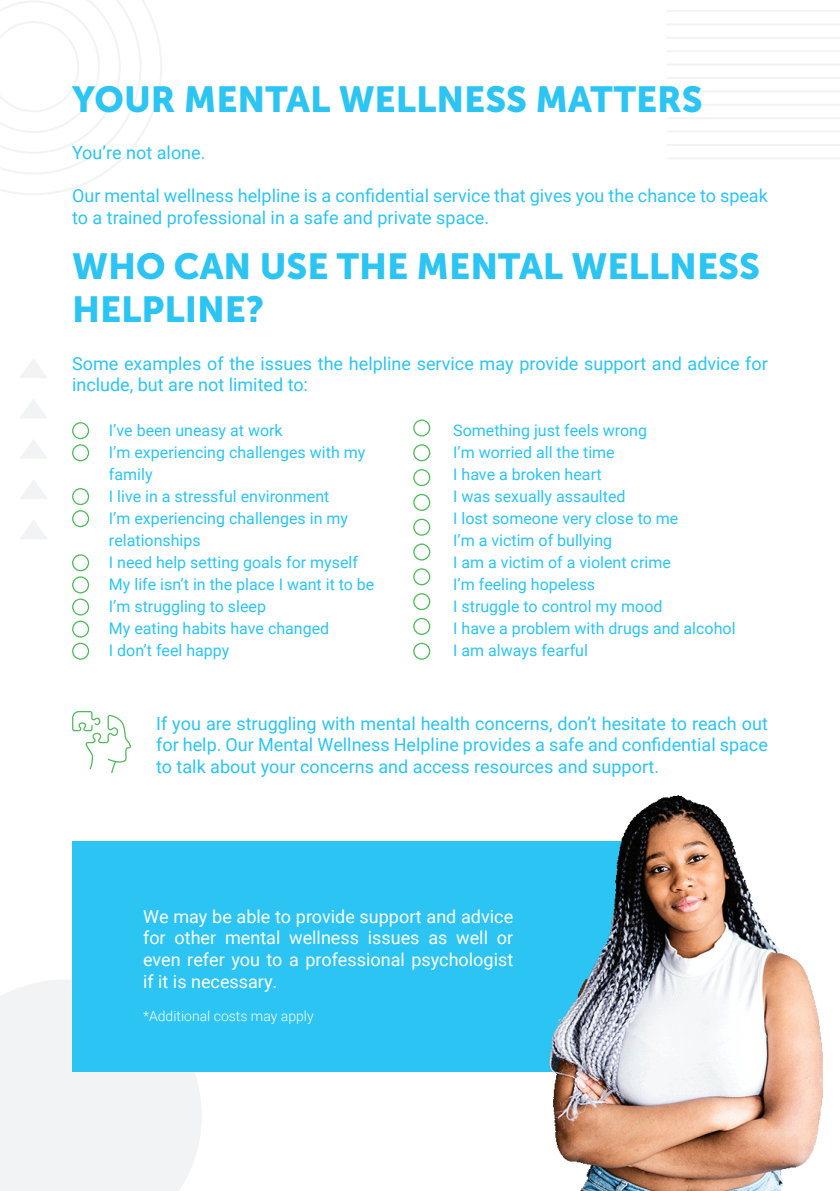
<style>
.page{position:relative;width:840px;height:1191px;background:#fff}
.page>*{position:absolute;margin:0;border:0;box-sizing:border-box;transform-origin:0 0}
.t1{font:36px/43.2px "Museo Sans 900";color:#2bc4f3}
.t2{font:18px/21.6px "Roboto";color:#2bc4f3}
.t3{font:18px/21.6px "Roboto";color:#fff;text-align:justify}
.t4{font:16px/22px "Roboto";color:#2bc4f3}
.t5{font:300 14px "Roboto";color:#fff}
</style>
<div class="page">
<div style="left:0;top:980px;width:202px;height:211px;background:#f2f3f4"></div>
<div style="left:72px;top:841px;width:611px;height:230px;background:#2bc4f3"></div>
<hr style="left:666px;top:157px;width:173px;height:2px;background:#f2f3f4">
<hr style="left:666px;top:144px;width:173px;height:2px;background:#f2f3f4">
<hr style="left:666px;top:131px;width:173px;height:2px;background:#f2f3f4">
<hr style="left:666px;top:117px;width:173px;height:2px;background:#f2f3f4">
<hr style="left:666px;top:104px;width:173px;height:2px;background:#f2f3f4">
<hr style="left:666px;top:90px;width:173px;height:2px;background:#f2f3f4">
<hr style="left:666px;top:77px;width:173px;height:2px;background:#f2f3f4">
<hr style="left:666px;top:64px;width:173px;height:2px;background:#f2f3f4">
<hr style="left:666px;top:50px;width:173px;height:2px;background:#f2f3f4">
<hr style="left:666px;top:37px;width:173px;height:2px;background:#f2f3f4">
<hr style="left:666px;top:23px;width:173px;height:2px;background:#f2f3f4">
<hr style="left:666px;top:10px;width:173px;height:2px;background:#f2f3f4">
<svg style="left:0;top:0;width:162px;height:195px"></svg>
<svg style="left:72px;top:711px;width:59px;height:62px"></svg>
<svg style="left:20px;top:520px;width:27px;height:19px"></svg>
<svg style="left:20px;top:480px;width:27px;height:19px"></svg>
<svg style="left:20px;top:440px;width:27px;height:18px"></svg>
<svg style="left:20px;top:399px;width:27px;height:19px"></svg>
<svg style="left:20px;top:359px;width:27px;height:19px"></svg>
<img style="left:531px;top:795px;width:292px;height:396px">
<img style="left:531px;top:841px;width:152px;height:230px">
<div style="left:413px;top:419px;width:17px;height:17px;border:1px solid #51ba5d;border-radius:50%"></div>
<div style="left:413px;top:494px;width:17px;height:17px;border:1px solid #51ba5d;border-radius:50%"></div>
<div style="left:72px;top:576px;width:17px;height:17px;border:1px solid #51ba5d;border-radius:50%"></div>
<div style="left:72px;top:510px;width:17px;height:17px;border:1px solid #51ba5d;border-radius:50%"></div>
<div style="left:72px;top:444px;width:17px;height:17px;border:1px solid #51ba5d;border-radius:50%"></div>
<div style="left:413px;top:568px;width:17px;height:17px;border:1px solid #51ba5d;border-radius:50%"></div>
<div style="left:413px;top:444px;width:17px;height:17px;border:1px solid #51ba5d;border-radius:50%"></div>
<div style="left:72px;top:554px;width:17px;height:17px;border:1px solid #51ba5d;border-radius:50%"></div>
<div style="left:72px;top:488px;width:17px;height:17px;border:1px solid #51ba5d;border-radius:50%"></div>
<div style="left:72px;top:422px;width:17px;height:17px;border:1px solid #51ba5d;border-radius:50%"></div>
<div style="left:413px;top:519px;width:17px;height:17px;border:1px solid #51ba5d;border-radius:50%"></div>
<div style="left:72px;top:598px;width:17px;height:17px;border:1px solid #51ba5d;border-radius:50%"></div>
<div style="left:413px;top:593px;width:17px;height:17px;border:1px solid #51ba5d;border-radius:50%"></div>
<div style="left:413px;top:469px;width:17px;height:17px;border:1px solid #51ba5d;border-radius:50%"></div>
<div style="left:413px;top:543px;width:17px;height:17px;border:1px solid #51ba5d;border-radius:50%"></div>
<div style="left:72px;top:620px;width:17px;height:17px;border:1px solid #51ba5d;border-radius:50%"></div>
<div style="left:413px;top:618px;width:17px;height:17px;border:1px solid #51ba5d;border-radius:50%"></div>
<div style="left:72px;top:642px;width:17px;height:18px;border:1px solid #51ba5d;border-radius:50%"></div>
<div style="left:413px;top:642px;width:17px;height:18px;border:1px solid #51ba5d;border-radius:50%"></div>
<h1 class="t1" style="left:72px;top:77px;width:632px">YOUR MENTAL WELLNESS MATTERS</h1>
<p class="t2" style="left:72px;top:141px;width:135px">You’re not alone.</p>
<p class="t2" style="left:72px;top:184px;width:697px">Our mental wellness helpline is a confidential service that gives you the chance to speak to a trained professional in a safe and private space.</p>
<h1 class="t1" style="left:72px;top:244px;width:689px">WHO CAN USE THE MENTAL WELLNESS<br>HELPLINE?</h1>
<p class="t2" style="left:72px;top:352px;width:697px">Some examples of the issues the helpline service may provide support and advice for include, but are not limited to:</p>
<p class="t4" style="left:109px;top:418px;width:267px">I’ve been uneasy at work<br>I’m experiencing challenges with my family<br>I live in a stressful environment<br>I’m experiencing challenges in my relationships<br>I need help setting goals for myself<br>My life isn’t in the place I want it to be<br>I’m struggling to sleep<br>My eating habits have changed<br>I don’t feel happy</p>
<p class="t4" style="left:453px;top:418px;width:284px">Something just feels wrong<br>I’m worried all the time<br>I have a broken heart<br>I was sexually assaulted<br>I lost someone very close to me<br>I’m a victim of bullying<br>I am a victim of a violent crime<br>I’m feeling hopeless<br>I struggle to control my mood<br>I have a problem with drugs and alcohol<br>I am always fearful</p>
<p class="t2" style="left:156px;top:712px;width:613px;text-align:justify">If you are struggling with mental health concerns, don’t hesitate to reach out for help. Our Mental Wellness Helpline provides a safe and confidential space to talk about your concerns and access resources and support.</p>
<p class="t3" style="left:143px;top:905px;width:371px">We may be able to provide support and advice for other mental wellness issues as well or even refer you to a professional psychologist if it is necessary.</p>
<p class="t5" style="left:143px;top:1006px;width:172px">*Additional costs may apply</p>
</div>
